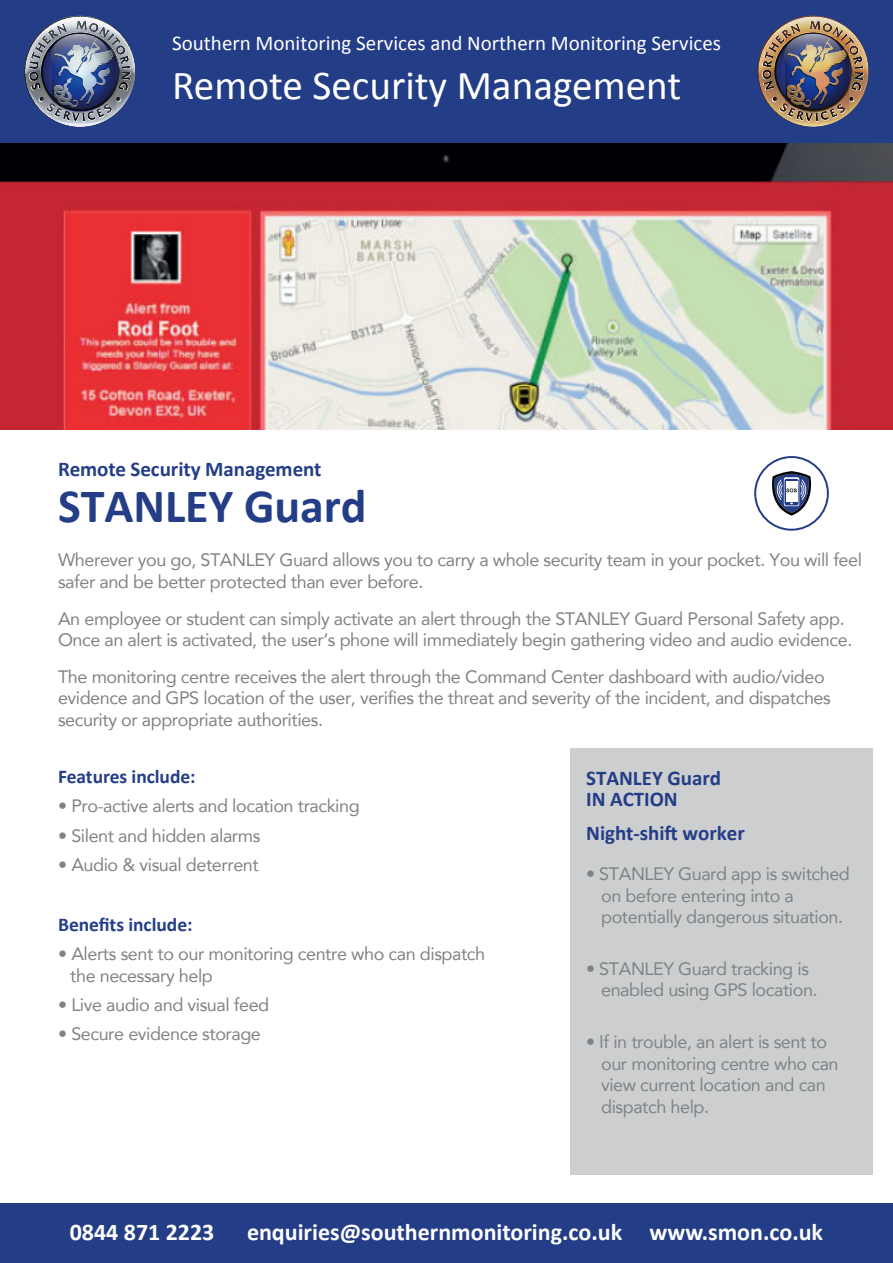
<style>
.page{position:relative;width:893px;height:1263px;background:#fff}
.page>*{position:absolute;margin:0;border:0;box-sizing:border-box;transform-origin:0 0}
.t1{font:700 48px "Calibri";color:#243d87}
.t2{font:41.25px "Calibri";color:#fff}
.t3{font:700 24px "Calibri";color:#fff}
.t4{font:700 21px/21px "Calibri";color:#243d87}
.t5{font:21px "Calibri";color:#fff}
.t6{font:700 19.5px "Calibri";color:#243d87}
.t7{font:18px/21.6px "Avenir";letter-spacing:-.025em;color:#808385}
</style>
<div class="page">
<div style="left:570px;top:748px;width:303px;height:427px;background:#cccecf"></div>
<div style="left:0;top:0;width:893px;height:143px;background:#243d87"></div>
<img style="left:0;top:143px;width:893px;height:286px">
<svg style="left:754px;top:456px;width:75px;height:75px"></svg>
<svg style="left:24px;top:16px;width:111px;height:111px"></svg>
<img style="left:41px;top:34px;width:77px;height:57px;border-radius:50%">
<img style="left:757px;top:16px;width:111px;height:111px">
<img style="left:775px;top:33px;width:76px;height:58px;border-radius:50%">
<div style="left:0;top:1203px;width:893px;height:60px;background:#243d87"></div>
<p class="t5" style="left:172px;top:30px;width:550px">Southern Monitoring Services and Northern Monitoring Services</p>
<h2 class="t2" style="left:172px;top:60px;width:511px">Remote Security Management</h2>
<p class="t4" style="left:58px;top:458px;width:265px">Remote Security Management</p>
<h1 class="t1" style="left:58px;top:475px;width:310px">STANLEY Guard</h1>
<p class="t7" style="left:58px;top:549px;width:805px">Wherever you go, STANLEY Guard allows you to carry a whole security team in your pocket. You will feel safer and be better protected than ever before.</p>
<p class="t7" style="left:58px;top:607px;width:796px">An employee or student can simply activate an alert through the STANLEY Guard Personal Safety app.<br>Once an alert is activated, the user’s phone will immediately begin gathering video and audio evidence.</p>
<p class="t7" style="left:58px;top:665px;width:774px">The monitoring centre receives the alert through the Command Center dashboard with audio/video evidence and GPS location of the user, verifies the threat and severity of the incident, and dispatches security or appropriate authorities.</p>
<p class="t6" style="left:58px;top:764px;width:139px">Features include:</p>
<p class="t7" style="left:58px;top:795px;width:303px">• Pro-active alerts and location tracking</p>
<p class="t7" style="left:58px;top:824px;width:204px">• Silent and hidden alarms</p>
<p class="t7" style="left:58px;top:853px;width:202px">• Audio &amp; visual deterrent</p>
<p class="t6" style="left:58px;top:912px;width:136px">Benefits include:</p>
<p class="t7" style="left:70px;top:943px;width:416px;text-indent:-12px">• Alerts sent to our monitoring centre who can dispatch the necessary help</p>
<p class="t7" style="left:58px;top:993px;width:213px">• Live audio and visual feed</p>
<p class="t7" style="left:58px;top:1022px;width:204px">• Secure evidence storage</p>
<p class="t4" style="left:586px;top:767px;width:136px">STANLEY Guard<br>IN ACTION</p>
<p class="t4" style="left:586px;top:823px;width:160px">Night-shift worker</p>
<p class="t7" style="left:601px;top:862px;width:250px;text-indent:-15px">• STANLEY Guard app is switched on before entering into a potentially dangerous situation.</p>
<p class="t7" style="left:601px;top:957px;width:218px;text-indent:-15px">• STANLEY Guard tracking is enabled using GPS location.</p>
<p class="t7" style="left:601px;top:1030px;width:239px;text-indent:-15px">• If in trouble, an alert is sent to our monitoring centre who can view current location and can dispatch help.</p>
<h3 class="t3" style="left:70px;top:1216px;width:146px">0844 871 2223</h3>
<h3 class="t3" style="left:247px;top:1216px;width:578px">enquiries@southernmonitoring.co.uk www.smon.co.uk</h3>
</div>
